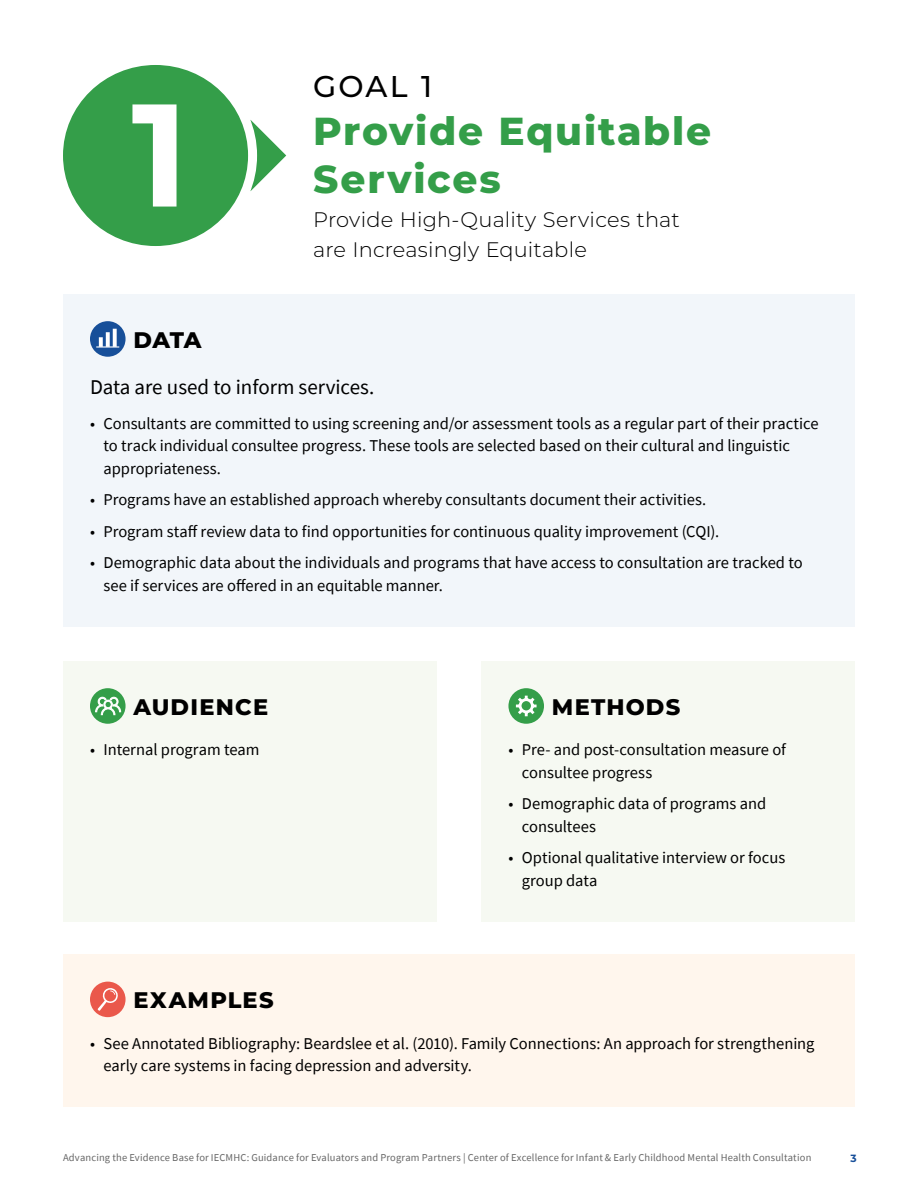
<style>
.page{position:relative;width:918px;height:1188px;background:#fff}
.page>*{position:absolute;margin:0;border:0;box-sizing:border-box;transform-origin:0 0}
.H2_-_Goal_Title{font:100 39px/48px "Montserrat";letter-spacing:.045em;color:#349e49}
.H2_-_Goal_Title-2{font:100 30px "Montserrat";color:#000}
.H4_-_Section_Header{font:100 22.5px "Montserrat";letter-spacing:.055em;color:#000}
.H3_-_Goal_subtitle{font:100 21px/30px "Montserrat";letter-spacing:.005em;color:#000}
.P_-_Deck{font:21px "Source Sans Pro";color:#000}
.P_-_Body_-_Bullets{font:16.5px/22.5px "Source Sans Pro";color:#000}
.t1{font:10.5px "Source Sans Pro";letter-spacing:.015em;color:#666}
.t2{font:100 10.5px "Montserrat";color:#174f99}
</style>
<div class="page">
<div style="left:63px;top:294px;width:792px;height:333px;background:#f2f6fa"></div>
<div style="left:90px;top:321px;width:36px;height:36px;background:#174f99;border-radius:50%"></div>
<hr style="left:96px;top:346px;width:23px;height:2px;background:#fff">
<svg style="left:97px;top:328px;width:22px;height:20px"></svg>
<div style="left:63px;top:661px;width:373px;height:261px;background:#f6f9f2"></div>
<div style="left:90px;top:688px;width:36px;height:36px;background:#349e49;border-radius:50%"></div>
<svg style="left:95px;top:697px;width:26px;height:18px"></svg>
<div style="left:481px;top:661px;width:374px;height:261px;background:#f6f9f2"></div>
<div style="left:508px;top:688px;width:36px;height:36px;background:#349e49;border-radius:50%"></div>
<svg style="left:513px;top:693px;width:26px;height:26px"></svg>
<div style="left:63px;top:955px;width:792px;height:152px;background:#fff6ed"></div>
<div style="left:90px;top:982px;width:36px;height:35px;background:#ea584b;border-radius:50%"></div>
<svg style="left:98px;top:988px;width:20px;height:23px"></svg>
<svg style="left:251px;top:120px;width:35px;height:71px"></svg>
<div style="left:59px;top:60px;width:194px;height:191px;background:#349e49;border-radius:50%"></div>
<svg style="left:132px;top:104px;width:45px;height:103px"></svg>
<div style="left:54px;top:56px;width:203px;height:199px;border:9px solid #fff;border-radius:50%"></div>
<h2 class="H2_-_Goal_Title-2" style="left:313px;top:66px;width:121px">GOAL 1</h2>
<h2 class="H2_-_Goal_Title" style="left:313px;top:106px;width:400px">Provide Equitable<br>Services</h2>
<h3 class="H3_-_Goal_subtitle" style="left:313px;top:204px;width:368px">Provide High-Quality Services that are Increasingly Equitable</h3>
<h4 class="H4_-_Section_Header" style="left:134px;top:325px;width:69px">DATA</h4>
<p class="P_-_Deck" style="left:90px;top:374px;width:286px">Data are used to inform services.</p>
<p class="P_-_Body_-_Bullets" style="left:104px;top:412px;width:717px;text-indent:-14px">• Consultants are committed to using screening and/or assessment tools as a regular part of their practice to track individual consultee progress. These tools are selected based on their cultural and linguistic appropriateness.</p>
<p class="P_-_Body_-_Bullets" style="left:90px;top:488px;width:618px">• Programs have an established approach whereby consultants document their activities.</p>
<p class="P_-_Body_-_Bullets" style="left:90px;top:520px;width:631px">• Program staff review data to find opportunities for continuous quality improvement (CQI).</p>
<p class="P_-_Body_-_Bullets" style="left:104px;top:551px;width:701px;text-indent:-14px">• Demographic data about the individuals and programs that have access to consultation are tracked to see if services are offered in an equitable manner.</p>
<h4 class="H4_-_Section_Header" style="left:134px;top:692px;width:136px">AUDIENCE</h4>
<p class="P_-_Body_-_Bullets" style="left:90px;top:738px;width:171px">• Internal program team</p>
<h4 class="H4_-_Section_Header" style="left:552px;top:692px;width:130px">METHODS</h4>
<p class="P_-_Body_-_Bullets" style="left:522px;top:738px;width:266px;text-indent:-14px">• Pre- and post-consultation measure of consultee progress</p>
<p class="P_-_Body_-_Bullets" style="left:522px;top:792px;width:246px;text-indent:-14px">• Demographic data of programs and consultees</p>
<p class="P_-_Body_-_Bullets" style="left:522px;top:846px;width:265px;text-indent:-14px">• Optional qualitative interview or focus group data</p>
<h4 class="H4_-_Section_Header" style="left:134px;top:985px;width:142px">EXAMPLES</h4>
<p class="P_-_Body_-_Bullets" style="left:104px;top:1032px;width:713px;text-indent:-14px">• See Annotated Bibliography: Beardslee et al. (2010). Family Connections: An approach for strengthening early care systems in facing depression and adversity.</p>
<p class="t1" style="left:63px;top:1151px;width:750px">Advancing the Evidence Base for IECMHC: Guidance for Evaluators and Program Partners | Center of Excellence for Infant &amp; Early Childhood Mental Health Consultation</p>
<p class="t2" style="left:851px;top:1151px;width:8px">3</p>
</div>
